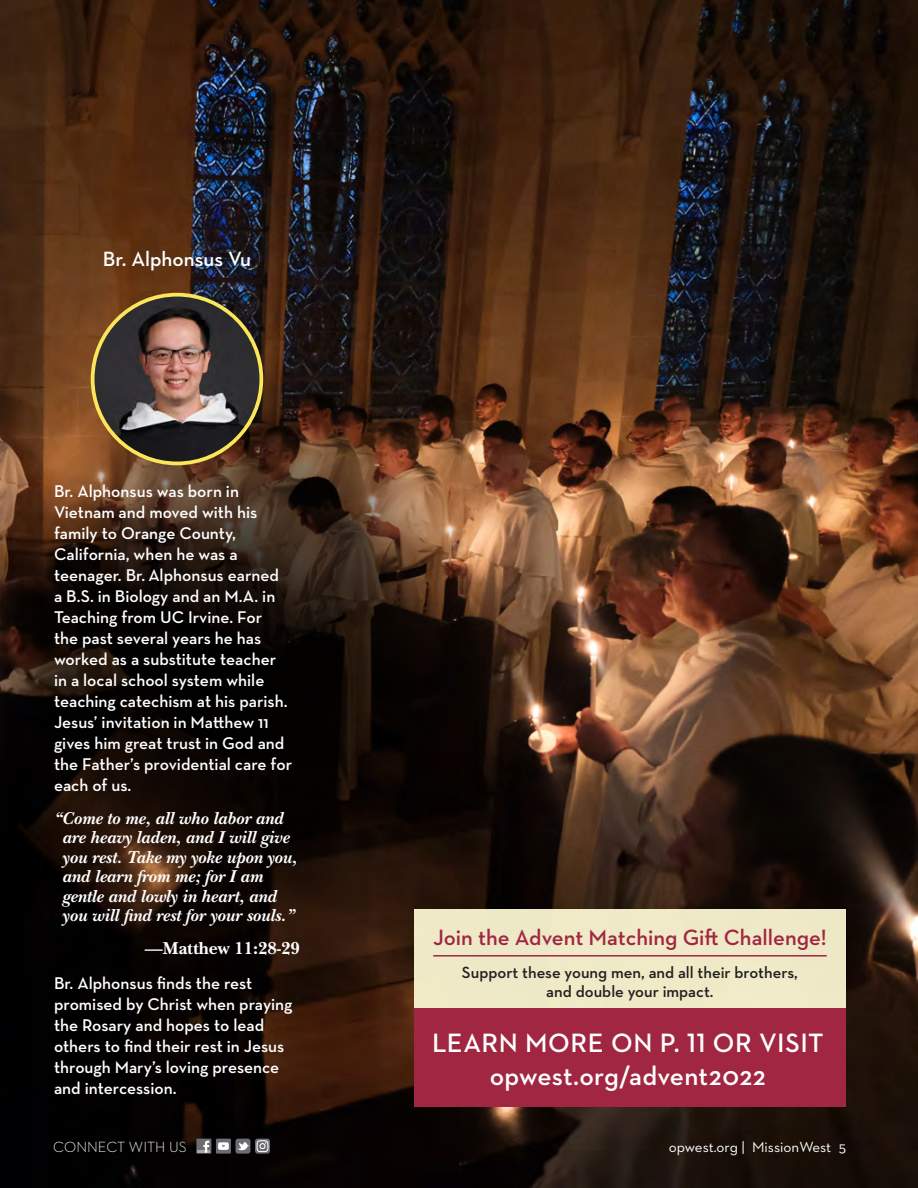
<style>
.page{position:relative;width:918px;height:1188px;background:#fff}
.page>*{position:absolute;margin:0;border:0;box-sizing:border-box;transform-origin:0 0}
.t1{font:600 27px/33px "Neutraface 2 Text";letter-spacing:.01em;color:#fff;text-align:center}
.t2{font:600 22.5px "Neutraface 2 Text";color:#a02642}
.t3{font:600 21px "Neutraface 2 Text";color:#fff}
.t4{font:italic 700 18px/19.5px "New Baskerville Std";color:#fff}
.t5{font:700 18px "New Baskerville Std";color:#fff}
.t6{font:600 17.25px/21px "Neutraface Text";color:#fff}
.t7{font:600 16.5px/19.5px "Neutraface 2 Text";color:#231f20;text-align:center}
.t8{font:15px "Neutraface 2 Text";color:#fff}
.t9{font:300 15px "Neutraface 2 Text";color:#fff}
</style>
<div class="page">
<img style="left:0;top:0;width:918px;height:1188px">
<svg style="left:23px;top:347px;width:456px;height:566px;background:#2b1a0f"></svg>
<svg style="left:0;top:245px;width:23px;height:754px;background:#2d1b10"></svg>
<img style="left:93px;top:295px;width:168px;height:168px;border-radius:84px">
<div style="left:91px;top:293px;width:172px;height:172px;border:4px solid #fbe65a;border-radius:50%"></div>
<div style="left:414px;top:1008px;width:432px;height:99px;background:#a02642"></div>
<div style="left:414px;top:909px;width:432px;height:99px;background:#efe9c7"></div>
<hr style="left:433px;top:955px;width:394px;height:2px;background:#a02642">
<svg style="left:196px;top:1139px;width:15px;height:15px"></svg>
<svg style="left:197px;top:1141px;width:13px;height:12px"></svg>
<div style="left:235px;top:1139px;width:15px;height:15px;background:#6c6d70;border-radius:3px"></div>
<svg style="left:237px;top:1142px;width:12px;height:9px"></svg>
<svg style="left:255px;top:1139px;width:15px;height:15px"></svg>
<svg style="left:257px;top:1140px;width:11px;height:12px"></svg>
<div style="left:216px;top:1139px;width:15px;height:15px;background:#6c6d70"></div>
<svg style="left:218px;top:1142px;width:11px;height:8px"></svg>
<p class="t3" style="left:103px;top:245px;width:150px">Br. Alphonsus Vu</p>
<p class="t6" style="left:54px;top:480px;width:240px">Br. Alphonsus was born in<br>Vietnam and moved with his family to Orange County,<br>California, when he was a teenager. Br. Alphonsus earned<br>a B.S. in Biology and an M.A. in<br>Teaching from UC Irvine. For<br>the past several years he has worked as a substitute teacher in a local school system while teaching catechism at his parish.<br>Jesus’ invitation in Matthew 11 gives him great trust in God and the Father’s providential care for each of us.</p>
<p class="t4" style="left:62px;top:808px;width:236px;text-indent:-8px">“Come to me, all who labor and are heavy laden, and I will give you rest. Take my yoke upon you, and learn from me; for I am gentle and lowly in heart, and you will find rest for your souls.”</p>
<p class="t5" style="left:145px;top:938px;width:157px">—Matthew 11:28-29</p>
<p class="t6" style="left:54px;top:972px;width:240px">Br. Alphonsus finds the rest promised by Christ when praying the Rosary and hopes to lead others to find their rest in Jesus through Mary’s loving presence and intercession.</p>
<h2 class="t2" style="left:433px;top:923px;width:395px">Join the Advent Matching Gift Challenge!</h2>
<p class="t7" style="left:462px;top:962px;width:338px">Support these young men, and all their brothers, and double your impact.</p>
<h1 class="t1" style="left:432px;top:1026px;width:393px">LEARN MORE ON P. 11 OR VISIT opwest.org/advent2022</h1>
<p class="t9" style="left:53px;top:1138px;width:135px">CONNECT WITH US</p>
<p class="t8" style="left:669px;top:1138px;width:179px">opwest.org | MissionWest 5</p>
</div>
